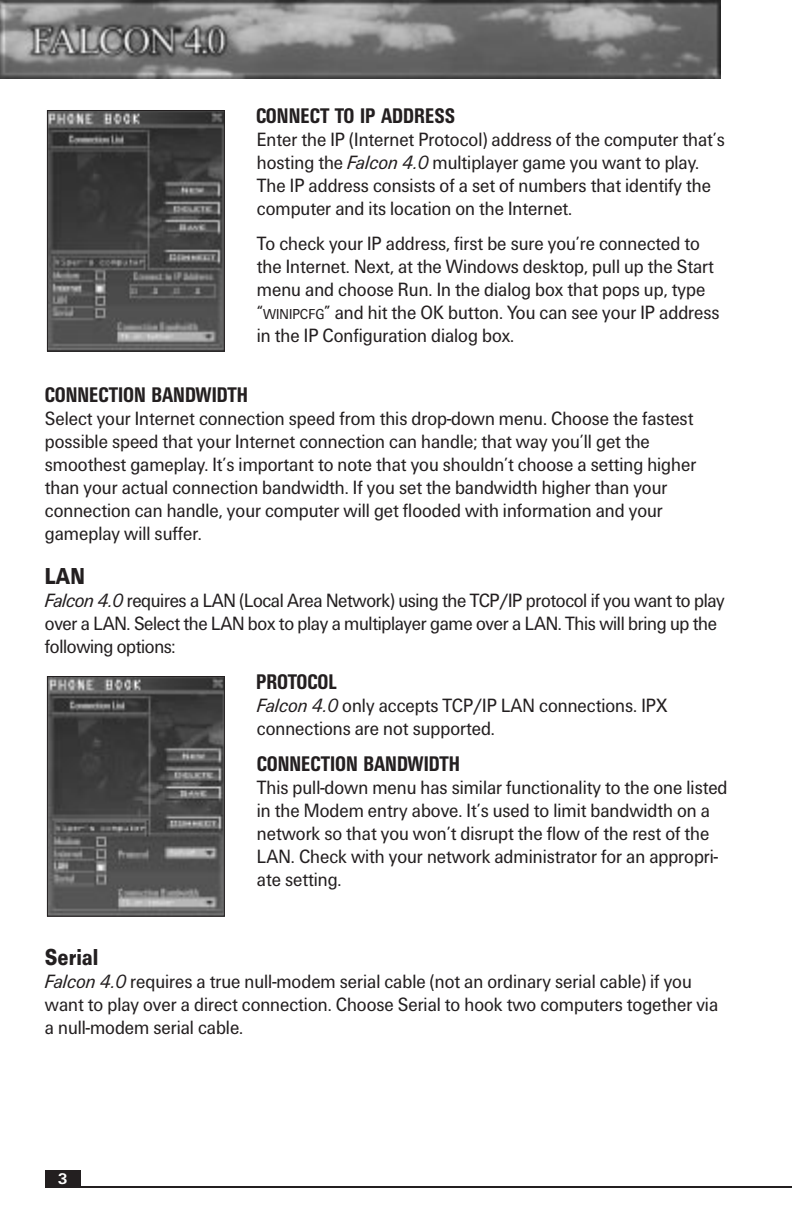
<style>
.page{position:relative;width:792px;height:1224px;background:#fff}
.page>*{position:absolute;margin:0;border:0;box-sizing:border-box;transform-origin:0 0}
.t1{font:24px "U75";color:#231f20;scale:.8 1}
.t2{font:22px "U67";color:#231f20;scale:.95 1}
.t3{font:22px "U67";letter-spacing:-.02em;color:#231f20;scale:.95 1}
.t4{font:20px/23px "U55";color:#231f20;scale:.9 1}
.t5{font:20px/23px "U55";letter-spacing:-.02em;color:#231f20;scale:.9 1}
.t6{font:16px "U65";color:#fff}
.s1{font-family:"U56"}
.s2{font-size:15px}
</style>
<div class="page">
<img style="left:49px;top:678px;width:174px;height:237px">
<div style="left:47px;top:676px;width:178px;height:241px;border:1px solid #231f20"></div>
<img style="left:49px;top:112px;width:174px;height:238px">
<div style="left:47px;top:110px;width:178px;height:242px;border:1px solid #231f20"></div>
<img style="left:0;top:0;width:721px;height:78px">
<hr style="left:54px;top:1186px;width:738px;height:2px;background:#231f20">
<div style="left:45px;top:1170px;width:36px;height:18px;background:#231f20"></div>
<p class="t2" style="left:256px;top:108px;width:211px">CONNECT TO IP ADDRESS</p>
<p class="t4" style="left:257px;top:129px;width:521px">Enter the IP (Internet Protocol) address of the computer that’s hosting the <span class="s1">Falcon 4.0</span> multiplayer game you want to play.<br>The IP address consists of a set of numbers that identify the computer and its location on the Internet.</p>
<p class="t4" style="left:257px;top:233px;width:516px">To check your IP address, first be sure you’re connected to the Internet. Next, at the Windows desktop, pull up the Start menu and choose Run. In the dialog box that pops up, type “<span class="s2">WINIPCFG</span>” and hit the OK button. You can see your IP address in the IP Configuration dialog box.</p>
<p class="t2" style="left:45px;top:387px;width:215px">CONNECTION BANDWIDTH</p>
<p class="t4" style="left:45px;top:408px;width:725px">Select your Internet connection speed from this drop-down menu. Choose the fastest possible speed that your Internet connection can handle; that way you’ll get the smoothest gameplay. It’s important to note that you shouldn’t choose a setting higher than your actual connection bandwidth. If you set the bandwidth higher than your connection can handle, your computer will get flooded with information and your gameplay will suffer.</p>
<p class="t1" style="left:45px;top:568px;width:51px">LAN</p>
<p class="t5" style="left:45px;top:590px;width:757px"><span class="s1">Falcon 4.0</span> requires a LAN (Local Area Network) using the TCP/IP protocol if you want to play over a LAN. Select the LAN box to play a multiplayer game over a LAN. This will bring up the following options:</p>
<p class="t3" style="left:256px;top:674px;width:86px">PROTOCOL</p>
<p class="t4" style="left:257px;top:695px;width:458px"><span class="s1">Falcon 4.0</span> only accepts TCP/IP LAN connections. IPX connections are not supported.</p>
<p class="t2" style="left:257px;top:756px;width:215px">CONNECTION BANDWIDTH</p>
<p class="t4" style="left:257px;top:777px;width:524px">This pull-down menu has similar functionality to the one listed in the Modem entry above. It’s used to limit bandwidth on a network so that you won’t disrupt the flow of the rest of the LAN. Check with your network administrator for an appropri&shy;ate setting.</p>
<p class="t1" style="left:45px;top:949px;width:69px">Serial</p>
<p class="t4" style="left:45px;top:971px;width:750px"><span class="s1">Falcon 4.0</span> requires a true null-modem serial cable (not an ordinary serial cable) if you want to play over a direct connection. Choose Serial to hook two computers together via a null-modem serial cable.</p>
<p class="t6" style="left:58px;top:1173px;width:11px">3</p>
</div>
